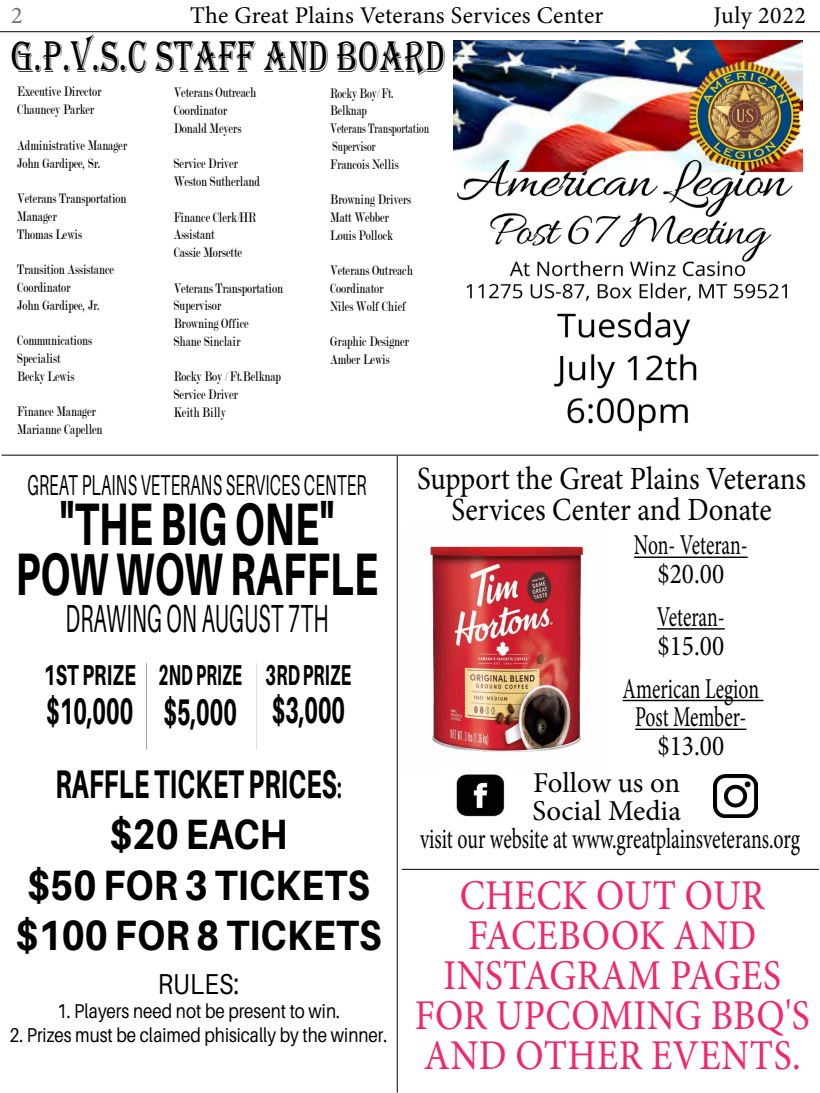
<style>
.page{position:relative;width:820px;height:1093px;background:#fff}
.page>*{position:absolute;margin:0;border:0;box-sizing:border-box;transform-origin:0 0}
.t1{font:800 60px/50px "Aileron";letter-spacing:.01em;color:#000;text-align:center;scale:.64 1}
.t2{font:45.6px "Algerian";color:#000;scale:.73 1}
.t3{font:42.4px/40px "Minion Pro";letter-spacing:.01em;color:#f1266f;text-align:center;scale:.89 1}
.t4{font:800 42.4px/50.9px "Aileron";letter-spacing:.01em;color:#000;text-align:center;scale:.85 1}
.t5{font:800 40px "Aileron";letter-spacing:.01em;color:#000;scale:.61 1}
.t6{font:39.2px "Aileron";letter-spacing:.01em;color:#000;scale:.53 1}
.t7{font:800 37.12px "Aileron";color:#000;scale:.57 1}
.t8{font:32.4px/31.2px "Minion Pro";letter-spacing:-.005em;color:#000;text-align:center;scale:.89 1}
.t9{font:28.8px/28px "Minion Pro";color:#000;text-align:center}
.t10{font:28.8px/28.8px "Minion Pro";color:#000;text-align:center;scale:.68 1}
.t11{font:28.8px "Aileron";letter-spacing:.01em;color:#000;scale:.56 1}
.t12{font:800 28.8px "Aileron";letter-spacing:.01em;color:#000;scale:.55 1}
.t13{font:800 28.8px "Aileron";letter-spacing:.01em;color:#000;scale:.64 1}
.t14{font:800 28.8px "Aileron";letter-spacing:.01em;color:#000;scale:.58 1}
.t15{font:28.8px "Aileron";letter-spacing:.01em;color:#000;scale:.85 1}
.t16{font:24px "Minion Pro";letter-spacing:.01em;color:#000}
.t17{font:24px "Minion Pro";color:#706f6f}
.t18{font:20px "Aileron";color:#000;scale:.85 1}
.t19{font:14.8px/17.8px "Modern";color:#000;scale:.75 1}
.t20{font:14.8px/17.8px "Modern";color:#000;scale:.72 1}
.s1{font-size:28.8px}
</style>
<div class="page">
<img style="left:453px;top:40px;width:349px;height:392px">
<hr style="left:2px;top:455px;width:816px;height:1px;background:#000">
<hr style="left:0;top:31px;width:819px;height:1px;background:#000">
<hr style="left:396px;top:456px;width:1px;height:636px;background:#000">
<img style="left:713px;top:774px;width:43px;height:43px">
<img style="left:430px;top:546px;width:154px;height:206px">
<hr style="left:633px;top:556px;width:114px;height:2px;background:#000">
<hr style="left:656px;top:628px;width:68px;height:1px;background:#000">
<hr style="left:622px;top:700px;width:141px;height:1px;background:#000">
<hr style="left:635px;top:728px;width:111px;height:2px;background:#000">
<hr style="left:401px;top:869px;width:417px;height:1px;background:#000">
<img style="left:456px;top:774px;width:49px;height:43px">
<h3 class="t16" style="left:190px;top:-1px;width:414px">The Great Plains Veterans Services Center</h3>
<h2 class="t2" style="left:11px;top:31px;width:596px">G.P.V.S.C STAFF AND BOARD</h2>
<h3 class="t17" style="left:11px;top:0;width:13px">2</h3>
<h3 class="t16" style="left:713px;top:0;width:94px">July 2022</h3>
<p class="t19" style="left:17px;top:83px;width:114px">Executive Director<br>Chauncey Parker</p>
<p class="t19" style="left:17px;top:136px;width:148px">Administrative Manager<br>John Gardipee, Sr.</p>
<p class="t19" style="left:17px;top:190px;width:147px">Veterans Transportation<br>Manager<br>Thomas Lewis</p>
<p class="t19" style="left:17px;top:261px;width:130px">Transition Assistance<br>Coordinator<br>John Gardipee, Jr.</p>
<p class="t19" style="left:17px;top:332px;width:101px">Communications<br>Specialist<br>Becky Lewis</p>
<p class="t19" style="left:17px;top:403px;width:115px">Finance Manager<br>Marianne Capellen</p>
<p class="t19" style="left:174px;top:84px;width:112px">Veterans Outreach<br>Coordinator<br>Donald Meyers</p>
<p class="t19" style="left:174px;top:155px;width:116px">Service Driver<br>Weston Sutherland</p>
<p class="t19" style="left:174px;top:208px;width:111px">Finance Clerk/HR<br>Assistant<br>Cassie Morsette</p>
<p class="t19" style="left:174px;top:279px;width:147px">Veterans Transportation<br>Supervisor<br>Browning Office<br>Shane Sinclair</p>
<p class="t19" style="left:174px;top:368px;width:144px">Rocky Boy / Ft.Belknap<br>Service Driver<br>Keith Billy</p>
<p class="t20" style="left:330px;top:84px;width:139px">Rocky Boy/ Ft.<br>Belknap<br>Veterans Transportation<br>Supervisor<br>Francois Nellis</p>
<p class="t19" style="left:330px;top:191px;width:109px">Browning Drivers<br>Matt Webber<br>Louis Pollock</p>
<p class="t19" style="left:330px;top:262px;width:112px">Veterans Outreach<br>Coordinator<br>Niles Wolf Chief</p>
<p class="t19" style="left:330px;top:333px;width:106px">Graphic Designer<br>Amber Lewis</p>
<h3 class="t11" style="left:28px;top:470px;width:606px">GREAT PLAINS VETERANS SERVICES CENTER</h3>
<h1 class="t1" style="left:16px;top:500px;width:568px">"THE BIG ONE"<br>POW WOW RAFFLE</h1>
<h3 class="t6" style="left:65px;top:597px;width:497px">DRAWING ON AUGUST 7TH</h3>
<h3 class="t12" style="left:158px;top:659px;width:153px">2ND PRIZE</h3>
<h3 class="t7" style="left:163px;top:690px;width:130px">$5,000</h3>
<h3 class="t13" style="left:44px;top:659px;width:145px">1ST PRIZE</h3>
<h3 class="t7" style="left:46px;top:690px;width:154px">$10,000</h3>
<h3 class="t14" style="left:265px;top:659px;width:149px">3RD PRIZE</h3>
<h3 class="t7" style="left:271px;top:689px;width:130px">$3,000</h3>
<h3 class="t5" style="left:55px;top:761px;width:470px">RAFFLE TICKET PRICES<span class="s1">:</span></h3>
<h3 class="t4" style="left:15px;top:808px;width:431px">$20 EACH<br>$50 FOR 3 TICKETS $100 FOR 8 TICKETS</h3>
<h3 class="t15" style="left:158px;top:968px;width:97px">RULES:</h3>
<h3 class="t18" style="left:57px;top:1000px;width:334px">1. Players need not be present to win.</h3>
<h3 class="t18" style="left:10px;top:1024px;width:445px">2. Prizes must be claimed phisically by the winner.</h3>
<h3 class="t8" style="left:417px;top:463px;width:438px">Support the Great Plains Veterans<br>Services Center and Donate</h3>
<h3 class="t10" style="left:633px;top:531px;width:169px">Non- Veteran-$20.00</h3>
<h3 class="t10" style="left:656px;top:602px;width:101px;text-align:left">Veteran-$15.00</h3>
<h3 class="t10" style="left:622px;top:674px;width:202px">American Legion<br>Post Member-$13.00</h3>
<h3 class="t9" style="left:420px;top:769px;width:381px">Follow us on<br>Social Media<br>visit our website at www.greatplainsveterans.org</h3>
<h3 class="t3" style="left:414px;top:876px;width:445px">CHECK OUT OUR<br>FACEBOOK AND<br>INSTAGRAM PAGES<br>FOR UPCOMING BBQ'S<br>AND OTHER EVENTS.</h3>
</div>
